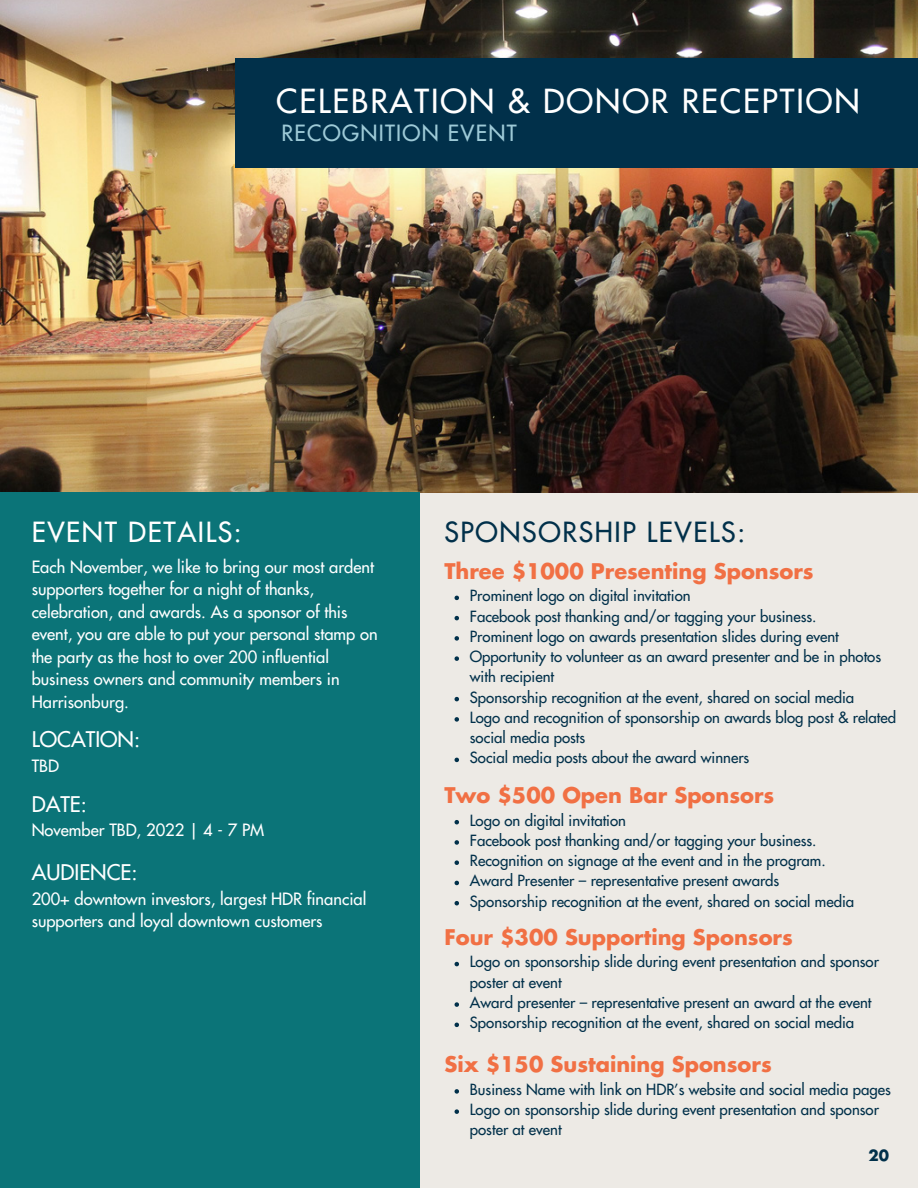
<style>
.page{position:relative;width:918px;height:1188px;background:#edeae5}
.page>*{position:absolute;margin:0;border:0;box-sizing:border-box;transform-origin:0 0}
.t1{font:500 32.25px "Futura Std";letter-spacing:.06em;color:#fff}
.t2{font:500 27px "Futura Std";letter-spacing:.06em;color:#01304a}
.t3{font:500 27px "Futura Std";letter-spacing:.06em;color:#fff}
.t4{font:500 21.75px "Futura Std";letter-spacing:.06em;color:#9ecad7}
.t5{font:700 21px "Futura Std";color:#f17044}
.t6{font:500 21px "Futura Std";color:#fff}
.t7{font:500 16.5px/22.5px "Futura Std";color:#fff}
.t8{font:500 15px/20.2px "Futura Std";color:#01304a}
.t9{font:700 15px "Futura Std";color:#01304a}
</style>
<div class="page">
<img style="left:0;top:0;width:918px;height:493px">
<div style="left:235px;top:59px;width:683px;height:109px;background:#01304a"></div>
<div style="left:0;top:492px;width:420px;height:696px;background:#0b7478"></div>
<svg style="left:455px;top:596px;width:4px;height:4px"></svg>
<svg style="left:455px;top:616px;width:4px;height:4px"></svg>
<svg style="left:455px;top:636px;width:4px;height:5px"></svg>
<svg style="left:455px;top:656px;width:4px;height:5px"></svg>
<svg style="left:455px;top:697px;width:4px;height:4px"></svg>
<svg style="left:455px;top:717px;width:4px;height:5px"></svg>
<svg style="left:455px;top:758px;width:4px;height:4px"></svg>
<svg style="left:455px;top:820px;width:4px;height:4px"></svg>
<svg style="left:455px;top:840px;width:4px;height:5px"></svg>
<svg style="left:455px;top:860px;width:4px;height:5px"></svg>
<svg style="left:455px;top:881px;width:4px;height:4px"></svg>
<svg style="left:455px;top:901px;width:4px;height:4px"></svg>
<svg style="left:455px;top:962px;width:4px;height:4px"></svg>
<svg style="left:455px;top:1002px;width:4px;height:5px"></svg>
<svg style="left:455px;top:1023px;width:4px;height:4px"></svg>
<svg style="left:455px;top:1089px;width:4px;height:5px"></svg>
<svg style="left:455px;top:1109px;width:4px;height:5px"></svg>
<h1 class="t1" style="left:276px;top:87px;width:585px">CELEBRATION &amp; DONOR RECEPTION</h1>
<h3 class="t4" style="left:281px;top:123px;width:237px">RECOGNITION EVENT</h3>
<h2 class="t3" style="left:32px;top:520px;width:212px">EVENT DETAILS:</h2>
<p class="t7" style="left:32px;top:556px;width:348px">Each November, we like to bring our most ardent supporters together for a night of thanks, celebration, and awards. As a sponsor of this event, you are able to put your personal stamp on the party as the host to over 200 influential business owners and community members in Harrisonburg.</p>
<h3 class="t6" style="left:32px;top:730px;width:110px">LOCATION:</h3>
<p class="t7" style="left:32px;top:756px;width:29px">TBD</p>
<h3 class="t6" style="left:32px;top:794px;width:57px">DATE:</h3>
<p class="t7" style="left:32px;top:819px;width:234px">November TBD, 2022 | 4 - 7 PM</p>
<h3 class="t6" style="left:32px;top:863px;width:107px">AUDIENCE:</h3>
<p class="t7" style="left:32px;top:888px;width:336px">200+ downtown investors, largest HDR financial supporters and loyal downtown customers</p>
<h2 class="t2" style="left:444px;top:520px;width:302px">SPONSORSHIP LEVELS:</h2>
<h3 class="t5" style="left:444px;top:561px;width:371px">Three $1000 Presenting Sponsors</h3>
<p class="t8" style="left:470px;top:586px;width:428px">Prominent logo on digital invitation<br>Facebook post thanking and/or tagging your business.<br>Prominent logo on awards presentation slides during event Opportunity to volunteer as an award presenter and be in photos with recipient<br>Sponsorship recognition at the event, shared on social media<br>Logo and recognition of sponsorship on awards blog post &amp; related social media posts<br>Social media posts about the award winners</p>
<h3 class="t5" style="left:444px;top:786px;width:331px">Two $500 Open Bar Sponsors</h3>
<p class="t8" style="left:470px;top:811px;width:386px">Logo on digital invitation<br>Facebook post thanking and/or tagging your business.<br>Recognition on signage at the event and in the program.<br>Award Presenter – representative present awards Sponsorship recognition at the event, shared on social media</p>
<h3 class="t5" style="left:444px;top:928px;width:350px">Four $300 Supporting Sponsors</h3>
<p class="t8" style="left:470px;top:952px;width:411px">Logo on sponsorship slide during event presentation and sponsor poster at event<br>Award presenter – representative present an award at the event Sponsorship recognition at the event, shared on social media</p>
<h3 class="t5" style="left:444px;top:1055px;width:329px">Six $150 Sustaining Sponsors</h3>
<p class="t8" style="left:470px;top:1080px;width:422px">Business Name with link on HDR’s website and social media pages<br>Logo on sponsorship slide during event presentation and sponsor poster at event</p>
<p class="t9" style="left:868px;top:1148px;width:22px">20</p>
</div>
